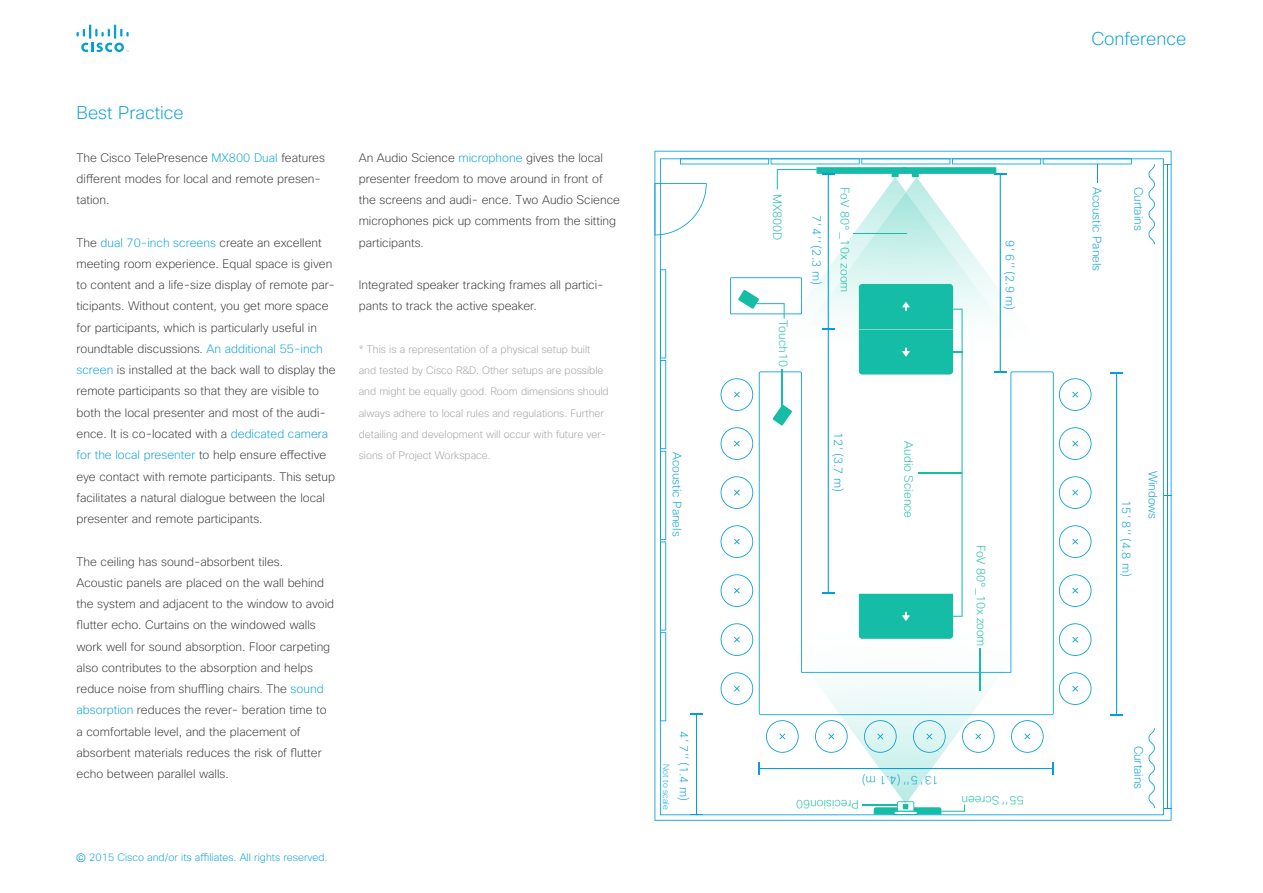
<style>
.page{position:relative;width:1263px;height:893px;background:#fff}
.page>*{position:absolute;margin:0;border:0;box-sizing:border-box;transform-origin:0 0}
.t1{font:200 18px "Cisco Sans";color:#049fd9}
.t2{font:200 12px/21.3px "Cisco Sans";color:#323536}
.t3{font:200 11.85px "Cisco Sans";color:#049fd9}
.t4{font:200 11.85px "Cisco Sans";color:#15bda6}
.t5{font:200 11.85px "Cisco Sans";letter-spacing:-.025em;color:#15bda6}
.t6{font:200 10.5px/21.3px "Cisco Sans";color:#9e9ea1}
.t7{font:200 10.5px "Cisco Sans";color:#049fd9}
.t8{font:200 8.4px "Cisco Sans";color:#049fd9}
.s1{color:#049fd9}
.s2{font-family:"Arial Unicode MS";font-weight:400}
.s3{font-style:italic}
</style>
<div class="page">
<svg style="left:77px;top:25px;width:52px;height:27px"></svg>
<svg style="left:654px;top:151px;width:517px;height:670px"></svg>
<svg style="left:660px;top:158px;width:504px;height:657px"></svg>
<svg style="left:759px;top:371px;width:295px;height:344px"></svg>
<svg style="left:766px;top:720px;width:33px;height:33px"></svg>
<svg style="left:1011px;top:720px;width:33px;height:33px"></svg>
<svg style="left:962px;top:720px;width:33px;height:33px"></svg>
<svg style="left:913px;top:719px;width:33px;height:35px"></svg>
<svg style="left:864px;top:719px;width:33px;height:35px"></svg>
<svg style="left:815px;top:719px;width:33px;height:35px"></svg>
<svg style="left:721px;top:672px;width:32px;height:33px"></svg>
<svg style="left:721px;top:378px;width:32px;height:33px"></svg>
<svg style="left:721px;top:427px;width:32px;height:33px"></svg>
<svg style="left:721px;top:476px;width:32px;height:33px"></svg>
<svg style="left:721px;top:525px;width:32px;height:33px"></svg>
<svg style="left:721px;top:574px;width:32px;height:33px"></svg>
<svg style="left:721px;top:623px;width:32px;height:33px"></svg>
<svg style="left:1059px;top:672px;width:32px;height:33px"></svg>
<svg style="left:1059px;top:378px;width:32px;height:33px"></svg>
<svg style="left:1059px;top:427px;width:32px;height:33px"></svg>
<svg style="left:1059px;top:476px;width:32px;height:33px"></svg>
<svg style="left:1059px;top:525px;width:32px;height:33px"></svg>
<svg style="left:1059px;top:574px;width:32px;height:33px"></svg>
<svg style="left:1059px;top:623px;width:32px;height:33px"></svg>
<svg style="left:773px;top:405px;width:19px;height:21px"></svg>
<hr style="left:1000px;top:174px;width:1px;height:198px;background:#049fd9">
<hr style="left:1116px;top:372px;width:1px;height:343px;background:#049fd9">
<hr style="left:696px;top:714px;width:1px;height:101px;background:#049fd9">
<hr style="left:759px;top:768px;width:295px;height:1px;background:#049fd9">
<svg style="left:1148px;top:164px;width:7px;height:80px"></svg>
<svg style="left:1148px;top:728px;width:7px;height:80px"></svg>
<svg style="left:660px;top:269px;width:6px;height:452px"></svg>
<hr style="left:1167px;top:164px;width:1px;height:645px;background:#049fd9">
<svg style="left:874px;top:801px;width:91px;height:14px"></svg>
<hr style="left:862px;top:804px;width:35px;height:1px;background:#15bda6">
<hr style="left:979px;top:648px;width:1px;height:43px;background:#15bda6">
<hr style="left:782px;top:369px;width:1px;height:37px;background:#15bda6">
<svg style="left:859px;top:284px;width:103px;height:355px"></svg>
<hr style="left:919px;top:473px;width:43px;height:1px;background:#15bda6">
<svg style="left:730px;top:277px;width:72px;height:41px"></svg>
<hr style="left:828px;top:174px;width:1px;height:156px;background:#049fd9">
<svg style="left:654px;top:158px;width:478px;height:77px"></svg>
<hr style="left:828px;top:329px;width:1px;height:264px;background:#049fd9">
<p class="t1" style="left:77px;top:101px;width:109px">Best Practice</p>
<p class="t2" style="left:77px;top:147px;width:250px">The Cisco TelePresence <span class="s1">MX800 Dual</span> features different modes for local and remote presen&shy;tation.</p>
<p class="t2" style="left:77px;top:232px;width:261px">The <span class="s1">dual 70-inch screens</span> create an excellent meeting room experience. Equal space is given to content and a life-size display of remote par&shy;ticipants. Without content, you get more space for participants, which is particularly useful in roundtable discussions. <span class="s1">An additional 55-inch screen</span> is installed at the back wall to display the remote participants so that they are visible to both the local presenter and most of the audi&shy;ence. It is co-located with a <span class="s1">dedicated camera for the local presenter</span> to help ensure effective eye contact with remote participants. This setup facilitates a natural dialogue between the local presenter and remote participants.</p>
<p class="t2" style="left:77px;top:551px;width:208px">The ceiling has sound-absorbent tiles.</p>
<p class="t2" style="left:77px;top:572px;width:259px">Acoustic panels are placed on the wall behind the system and adjacent to the window to avoid flutter echo. Curtains on the windowed walls work well for sound absorption. Floor carpeting also contributes to the absorption and helps reduce noise from shuffling chairs. The <span class="s1">sound absorption</span> reduces the rever- beration time to a comfortable level, and the placement of absorbent materials reduces the risk of flutter echo between parallel walls.</p>
<p class="t2" style="left:359px;top:147px;width:263px">An Audio Science <span class="s1">microphone</span> gives the local presenter freedom to move around in front of the screens and audi- ence. Two Audio Science microphones pick up comments from the sitting participants.</p>
<p class="t2" style="left:359px;top:274px;width:246px">Integrated speaker tracking frames all partici&shy;pants to track the active speaker.</p>
<p class="t6" style="left:359px;top:339px;width:251px">* This is a representation of a physical setup built and tested by Cisco R&amp;D. Other setups are possible and might be equally good. Room dimensions should always adhere to local rules and regulations. Further detailing and development will occur with future ver&shy;sions of Project Workspace.</p>
<p class="t7" style="left:76px;top:851px;width:254px"><span class="s2">Ⓒ</span> 2015 Cisco and/or its affiliates. All rights reserved.</p>
<p class="t3" style="left:684px;top:452px;width:86px;rotate:90deg">Acoustic Panels</p>
<p class="t8" style="left:671px;top:764px;width:47px;rotate:90deg">Not to scale</p>
<p class="t3" style="left:692px;top:731px;width:72px;rotate:90deg">4<span class="s3">'</span> 7<span class="s3">''</span> (1.4 m)</p>
<p class="t4" style="left:785px;top:194px;width:48px;rotate:90deg">MX800D</p>
<p class="t4" style="left:791px;top:320px;width:49px;rotate:90deg">Touch10</p>
<p class="t3" style="left:824px;top:215px;width:72px;rotate:90deg">7<span class="s3">'</span> 4<span class="s3">''</span> (2.3 m)</p>
<p class="t4" style="left:852px;top:187px;width:107px;rotate:90deg">FoV 80°_10x zoom</p>
<p class="t3" style="left:846px;top:432px;width:62px;rotate:90deg">12<span class="s3">'</span> (3.7 m)</p>
<p class="t4" style="left:916px;top:441px;width:78px;rotate:90deg">Audio Science</p>
<p class="t3" style="left:1017px;top:240px;width:72px;rotate:90deg">9<span class="s3">'</span> 6<span class="s3">''</span> (2.9 m)</p>
<p class="t5" style="left:989px;top:545px;width:103px;rotate:90deg">FoV 80°_10x zoom</p>
<p class="t3" style="left:939px;top:788px;width:79px;rotate:-180deg">13 5<span class="s3">' ''</span> (4.1 m)</p>
<p class="t4" style="left:859px;top:812px;width:64px;rotate:-180deg">Precision60</p>
<p class="t4" style="left:1024px;top:808px;width:64px;rotate:-180deg">55<span class="s3">''</span> Screen</p>
<h1 class="t1" style="left:1091px;top:28px;width:97px">Conference</h1>
<p class="t3" style="left:1104px;top:187px;width:86px;rotate:90deg">Acoustic Panels</p>
<p class="t3" style="left:1146px;top:187px;width:45px;rotate:90deg">Curtains</p>
<p class="t3" style="left:1134px;top:500px;width:79px;rotate:90deg">15<span class="s3">'</span> 8<span class="s3">''</span> (4.8 m)</p>
<p class="t3" style="left:1160px;top:470px;width:50px;rotate:90deg">Windows</p>
<p class="t3" style="left:1146px;top:745px;width:45px;rotate:90deg">Curtains</p>
</div>
